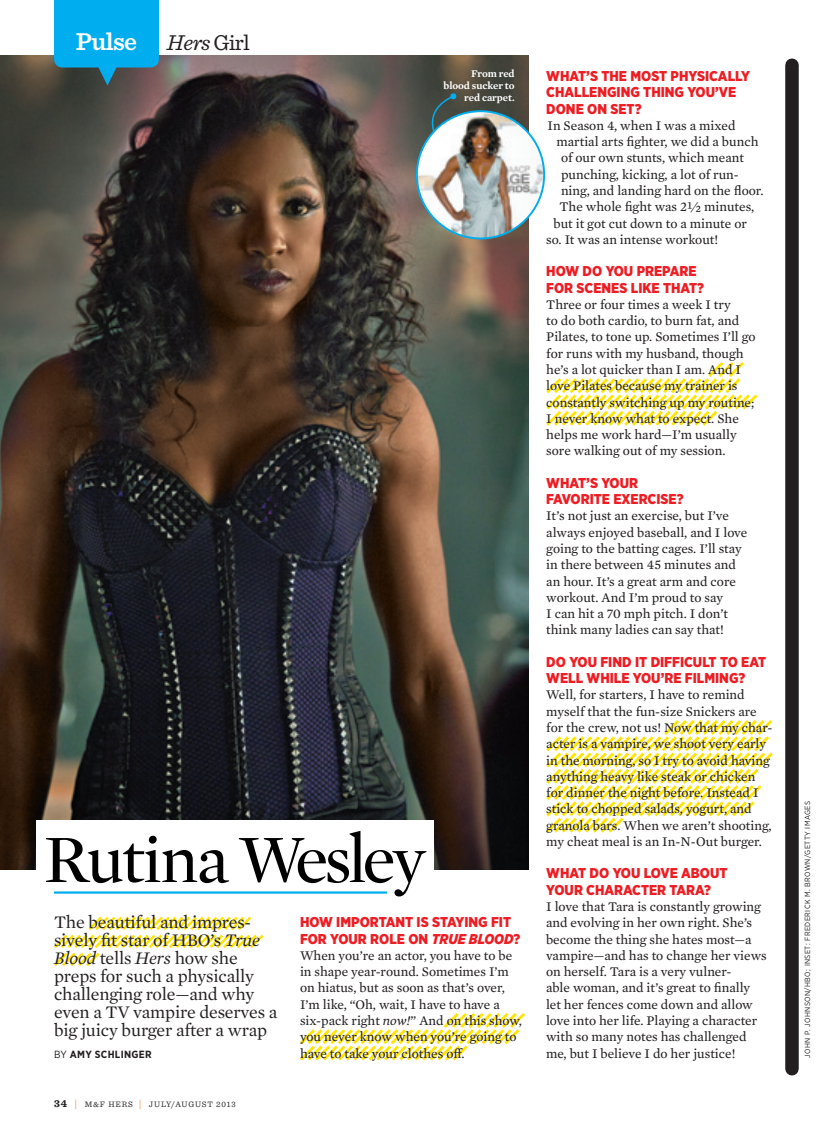
<style>
.page{position:relative;width:837px;height:1134px;background:#fff}
.page>*{position:absolute;margin:0;border:0;box-sizing:border-box;transform-origin:0 0}
.t1{font:69px "Mercury Display";letter-spacing:-.045em;color:#000001}
.t2{font:600 25.5px "Sentinel";letter-spacing:-.025em;color:#fff}
.t3{font:18px/18px "Mercury Text G1";letter-spacing:-.01em;color:#231f20}
.t4{font:900 14.25px/16.2px "Gotham Narrow";color:#ee1d23}
.t5{font:13.5px/16.4px "Mercury Text G2";color:#231f20}
.t6{font:600 10.5px/12px "Mercury Text G2";letter-spacing:-.005em;color:#fff;text-align:right}
.t7{font:700 10.35px "Gotham Narrow";letter-spacing:.03em;color:#231f20}
.t8{font:8.25px "Sentinel";letter-spacing:.1em;color:#231f20}
.t9{font:7.5px "Gotham Narrow";letter-spacing:.05em;color:#231f20}
.s1{font-weight:400;font-style:italic;font-size:22.5px;color:#231f20}
.s2{font-weight:400;font-size:22.5px;color:#231f20}
.s3{font-style:italic}
.s4{font-weight:400}
.s5{font-weight:700;font-size:10.5px}
.s6{font-weight:300;font-size:10.5px;color:#f47921}
</style>
<div class="page">
<img style="left:0;top:56px;width:528px;height:814px">
<svg style="left:419px;top:93px;width:37px;height:51px"></svg>
<img style="left:417px;top:111px;width:127px;height:127px;border-radius:64px">
<svg style="left:300px;top:1013px;width:225px;height:48px"></svg>
<svg style="left:546px;top:362px;width:212px;height:64px"></svg>
<svg style="left:546px;top:720px;width:227px;height:113px"></svg>
<svg style="left:54px;top:916px;width:210px;height:50px"></svg>
<div style="left:36px;top:821px;width:397px;height:70px;background:#fff"></div>
<hr style="left:54px;top:891px;width:333px;height:3px;background:#00aeef">
<svg style="left:54px;top:0;width:105px;height:86px;background:#0f99cc"></svg>
<div style="left:785px;top:65px;width:14px;height:1004px;background:#231f20"></div>
<h2 class="t2" style="left:76px;top:21px;width:176px">Pulse <span class="s1">Hers</span> <span class="s2">GIRL</span></h2>
<p class="t6" style="left:444px;top:67px;width:73px">From red blood sucker to red carpet.</p>
<h1 class="t1" style="left:44px;top:811px;width:384px">Rutina Wesley</h1>
<h3 class="t3" style="left:54px;top:912px;width:225px">The beautiful and impres&shy;sively fit star of HBO’s <span class="s3">True<br>Blood</span> tells <span class="s3">Hers</span> how she preps for such a physically challenging role—and why even a TV vampire deserves a big juicy burger after a wrap</h3>
<p class="t7" style="left:54px;top:1047px;width:99px"><span class="s4">by</span> AMY SCHLINGER</p>
<p class="t8" style="left:54px;top:1098px;width:183px"><span class="s5">34</span> <span class="s6">|</span> M&amp;F HER S <span class="s6">|</span> JULY/AUGUST 2013</p>
<p class="t4" style="left:300px;top:914px;width:222px">HOW IMPORTANT IS STAYING FIT<br>FOR YOUR ROLE ON <span class="s3">TRUE BLOOD</span>?</p>
<p class="t5" style="left:300px;top:946px;width:224px">When you’re an actor, you have to be in shape year-round. Sometimes I’m on hiatus, but as soon as that’s over, I’m like, “Oh, wait, I have to have a six-pack right <span class="s3">now!</span>” And on this show, you never know when you’re going to have to take your clothes off.</p>
<p class="t4" style="left:546px;top:68px;width:205px">WHAT’S THE MOST PHYSICALLY<br>CHALLENGING THING YOU’VE<br>DONE ON SET?</p>
<p class="t5" style="left:548px;top:116px;width:190px">In Season 4, when I was a mixed</p>
<p class="t5" style="left:557px;top:133px;width:203px">martial arts fighter, we did a bunch</p>
<p class="t5" style="left:561px;top:149px;width:185px">of our own stunts, which meant</p>
<p class="t5" style="left:561px;top:165px;width:179px">punching, kicking, a lot of run-</p>
<p class="t5" style="left:561px;top:182px;width:204px">ning, and landing hard on the floor.</p>
<p class="t5" style="left:560px;top:198px;width:196px">The whole fight was 2½ minutes,</p>
<p class="t5" style="left:554px;top:214px;width:195px">but it got cut down to a minute or</p>
<p class="t5" style="left:546px;top:230px;width:173px">so. It was an intense workout!</p>
<p class="t4" style="left:546px;top:263px;width:159px">HOW DO YOU PREPARE<br>FOR SCENES LIKE THAT?</p>
<p class="t5" style="left:546px;top:295px;width:211px">Three or four times a week I try<br>to do both cardio, to burn fat, and<br>Pilates, to tone up. Sometimes I’ll go for runs with my husband, though he’s a lot quicker than I am. And I love Pilates because my trainer is constantly switching up my routine;<br>I never know what to expect. She helps me work hard—I’m usually sore walking out of my session.</p>
<p class="t4" style="left:546px;top:475px;width:139px">WHAT’S YOUR<br>FAVORITE EXERCISE?</p>
<p class="t5" style="left:546px;top:507px;width:203px">It’s not just an exercise, but I’ve always enjoyed baseball, and I love going to the batting cages. I’ll stay in there between 45 minutes and an hour. It’s a great arm and core workout. And I’m proud to say<br>I can hit a 70 mph pitch. I don’t think many ladies can say that!</p>
<p class="t4" style="left:546px;top:654px;width:221px">DO YOU FIND IT DIFFICULT TO EAT<br>WELL WHILE YOU’RE FILMING?</p>
<p class="t5" style="left:546px;top:686px;width:227px">Well, for starters, I have to remind myself that the fun-size Snickers are for the crew, not us! Now that my char&shy;acter is a vampire, we shoot very early in the morning, so I try to avoid having anything heavy like steak or chicken for dinner the night before. Instead I stick to chopped salads, yogurt, and granola bars. When we aren’t shooting, my cheat meal is an In-N-Out burger.</p>
<p class="t4" style="left:546px;top:865px;width:183px">WHAT DO YOU LOVE ABOUT<br>YOUR CHARACTER TARA?</p>
<p class="t5" style="left:546px;top:898px;width:222px">I love that Tara is constantly growing and evolving in her own right. She’s become the thing she hates most—a vampire—and has to change her views on herself. Tara is a very vulner-<br>able woman, and it’s great to finally let her fences come down and allow love into her life. Playing a character with so many notes has challenged me, but I believe I do her justice!</p>
<p class="t9" style="left:803px;top:1058px;width:258px;rotate:-90deg">John P. Johnson/HBO; inset: Frederick M. brown/getty images</p>
</div>
